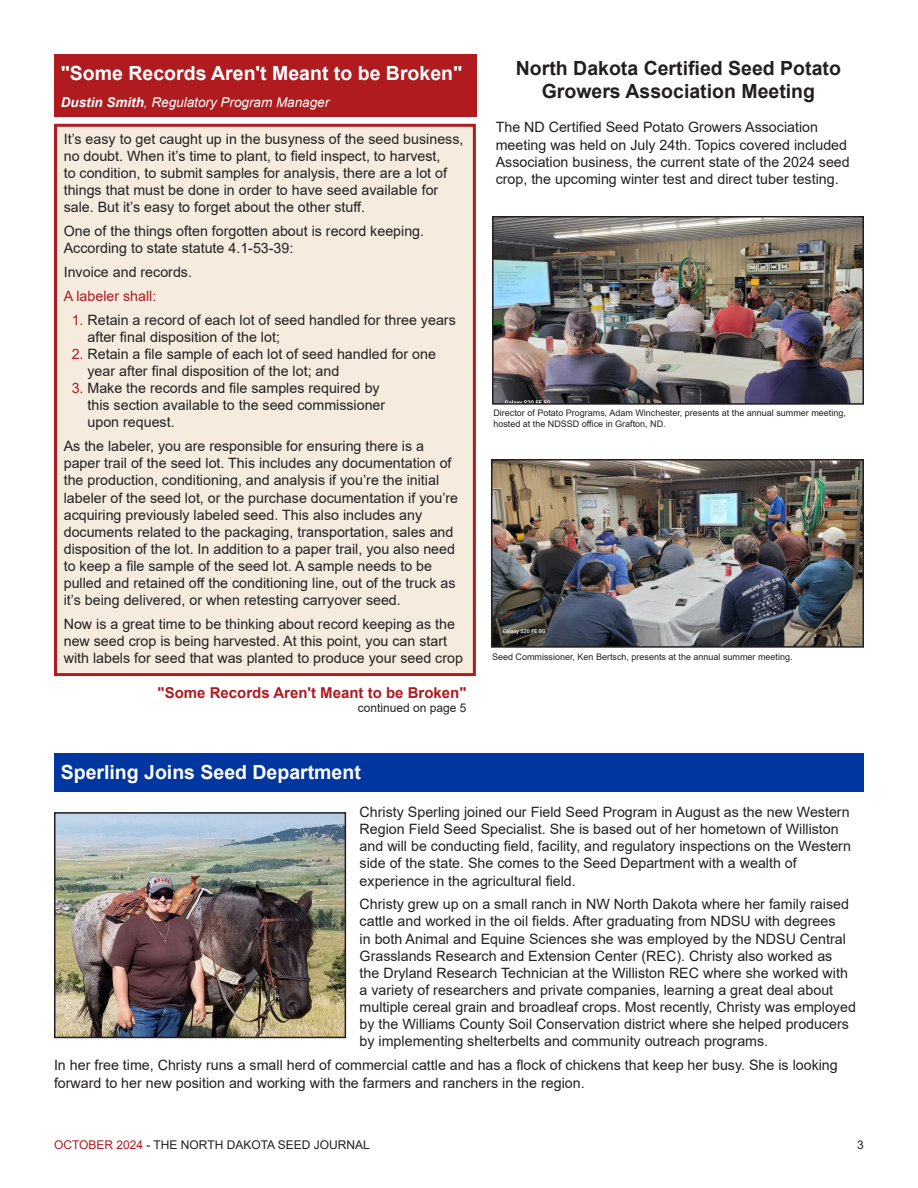
<style>
.page{position:relative;width:918px;height:1188px;background:#fff}
.page>*{position:absolute;margin:0;border:0;box-sizing:border-box;transform-origin:0 0}
.Heading_Corbel_15{font:700 19.5px "Arial";color:#fff}
.Heading_Corbel_15-2{font:700 19.5px/23.4px "Arial";color:#231f20;text-align:center}
.t1{font:700 15px "Arial";color:#b01b1f}
.t2{font:14.25px/17.1px "Arial";color:#231f20}
.t3{font:14.25px "Arial";color:#b01b1f}
.Employee_and_Title_Arial_9pt{font:italic 13.5px "Arial";color:#fff}
.t4{font:12px "Arial";color:#231f20}
.t5{font:9px/10.8px "Arial";color:#231f20}
.s1{font-weight:700}
.s2{color:#b01b1f}
</style>
<div class="page">
<div style="left:54px;top:753px;width:810px;height:39px;background:#0036a0"></div>
<img style="left:57px;top:815px;width:286px;height:220px">
<div style="left:54px;top:812px;width:292px;height:226px;border:2px solid #231f20"></div>
<img style="left:494px;top:462px;width:367px;height:183px">
<div style="left:491px;top:459px;width:373px;height:189px;border:2px solid #231f20"></div>
<div style="left:54px;top:54px;width:422px;height:63px;background:#b01b1f"></div>
<div style="left:56px;top:125px;width:418px;height:550px;background:#f5ecdf"></div>
<div style="left:54px;top:124px;width:422px;height:552px;border:3px solid #b01b1f"></div>
<img style="left:495px;top:219px;width:366px;height:183px">
<div style="left:492px;top:216px;width:372px;height:189px;border:2px solid #231f20"></div>
<p class="Heading_Corbel_15" style="left:61px;top:60px;width:403px">"Some Records Aren't Meant to be Broken"</p>
<p class="Employee_and_Title_Arial_9pt" style="left:61px;top:94px;width:270px"><span class="s1">Dustin Smith</span>, Regulatory Program Manager</p>
<p class="t2" style="left:64px;top:130px;width:401px">It’s easy to get caught up in the busyness of the seed business, no doubt. When it’s time to plant, to field inspect, to harvest,<br>to condition, to submit samples for analysis, there are a lot of things that must be done in order to have seed available for sale. But it’s easy to forget about the other stuff.</p>
<p class="t2" style="left:64px;top:223px;width:362px">One of the things often forgotten about is record keeping.<br>According to state statute 4.1-53-39:</p>
<p class="t2" style="left:64px;top:263px;width:130px">Invoice and records.</p>
<p class="t3" style="left:64px;top:286px;width:94px">A labeler shall:</p>
<p class="t2" style="left:88px;top:311px;width:370px;text-indent:-16px"><span class="s2">1.</span> Retain a record of each lot of seed handled for three years after final disposition of the lot;</p>
<p class="t2" style="left:88px;top:345px;width:350px;text-indent:-16px"><span class="s2">2.</span> Retain a file sample of each lot of seed handled for one year after final disposition of the lot; and</p>
<p class="t2" style="left:88px;top:380px;width:299px;text-indent:-16px"><span class="s2">3.</span> Make the records and file samples required by this section available to the seed commissioner upon request.</p>
<p class="t2" style="left:64px;top:438px;width:396px">As the labeler, you are responsible for ensuring there is a paper trail of the seed lot. This includes any documentation of the production, conditioning, and analysis if you’re the initial labeler of the seed lot, or the purchase documentation if you’re acquiring previously labeled seed. This also includes any documents related to the packaging, transportation, sales and disposition of the lot. In addition to a paper trail, you also need to keep a file sample of the seed lot. A sample needs to be pulled and retained off the conditioning line, out of the truck as it’s being delivered, or when retesting carryover seed.</p>
<p class="t2" style="left:64px;top:615px;width:401px">Now is a great time to be thinking about record keeping as the new seed crop is being harvested. At this point, you can start with labels for seed that was planted to produce your seed crop</p>
<p class="t1" style="left:158px;top:682px;width:310px">"Some Records Aren't Meant to be Broken"</p>
<p class="t4" style="left:358px;top:700px;width:110px">continued on page 5</p>
<p class="Heading_Corbel_15" style="left:61px;top:759px;width:302px">Sperling Joins Seed Department</p>
<p class="Heading_Corbel_15-2" style="left:516px;top:57px;width:327px">North Dakota Certified Seed Potato<br>Growers Association Meeting</p>
<p class="t2" style="left:496px;top:119px;width:356px">The ND Certified Seed Potato Growers Association meeting was held on July 24th. Topics covered included Association business, the current state of the 2024 seed crop, the upcoming winter test and direct tuber testing.</p>
<p class="t5" style="left:493px;top:407px;width:354px">Director of Potato Programs, Adam Winchester, presents at the annual summer meeting, hosted at the NDSSD office in Grafton, ND.</p>
<p class="t5" style="left:492px;top:651px;width:302px">Seed Commissioner, Ken Bertsch, presents at the annual summer meeting.</p>
<p class="t2" style="left:360px;top:803px;width:493px">Christy Sperling joined our Field Seed Program in August as the new Western Region Field Seed Specialist. She is based out of her hometown of Williston and will be conducting field, facility, and regulatory inspections on the Western side of the state. She comes to the Seed Department with a wealth of experience in the agricultural field.</p>
<p class="t2" style="left:360px;top:896px;width:498px">Christy grew up on a small ranch in NW North Dakota where her family raised cattle and worked in the oil fields. After graduating from NDSU with degrees<br>in both Animal and Equine Sciences she was employed by the NDSU Central Grasslands Research and Extension Center (REC). Christy also worked as<br>the Dryland Research Technician at the Williston REC where she worked with a variety of researchers and private companies, learning a great deal about multiple cereal grain and broadleaf crops. Most recently, Christy was employed by the Williams County Soil Conservation district where she helped producers by implementing shelterbelts and community outreach programs.</p>
<p class="t2" style="left:54px;top:1056px;width:785px;line-height:18px">In her free time, Christy runs a small herd of commercial cattle and has a flock of chickens that keep her busy. She is looking forward to her new position and working with the farmers and ranchers in the region.</p>
<p class="t4" style="left:54px;top:1137px;width:317px"><span class="s2">OCTOBER 2024</span> - THE NORTH DAKOTA SEED JOURNAL</p>
<p class="t4" style="left:857px;top:1137px;width:8px">3</p>
</div>
